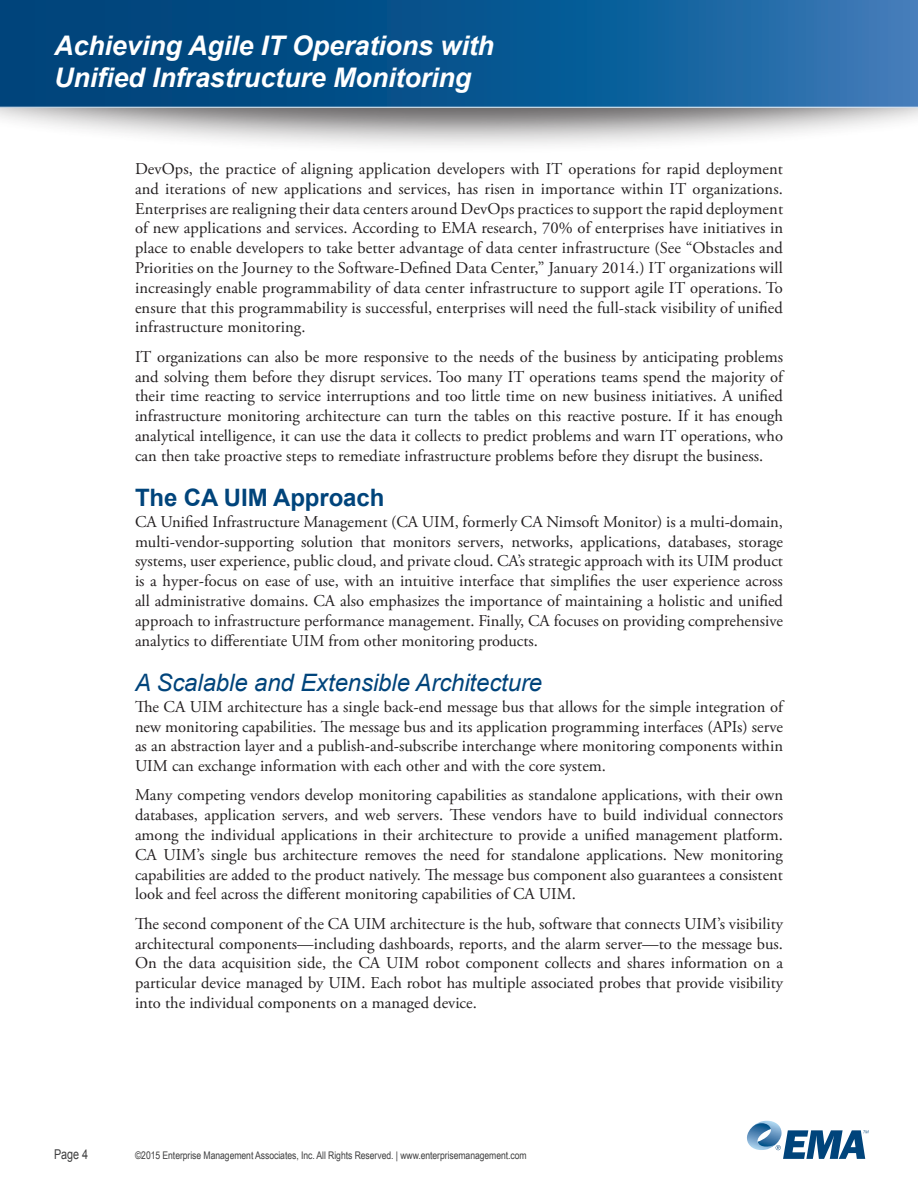
<style>
.page{position:relative;width:918px;height:1188px;background:#fff}
.page>*{position:absolute;margin:0;border:0;box-sizing:border-box;transform-origin:0 0}
.t1{font:italic 700 27px/32.4px "Arial";letter-spacing:-.005em;color:#fff}
.Heading_1{font:italic 24px "Arial";letter-spacing:-.005em;color:#00447b}
.Heading_1-2{font:700 24px "Arial";letter-spacing:-.005em;color:#00447b}
.t2{font:16.5px/19.8px "Adobe Garamond Pro";color:#231f20;text-align:justify}
.t3{font:13.5px "Arial";color:#3e3e3f;scale:.8 1}
.t4{font:10.5px "Arial Narrow";letter-spacing:-.005em;color:#3e3e3f}
</style>
<div class="page">
<div style="left:0;top:0;width:918px;height:155px;background:#231f20;opacity:.75"></div>
<svg style="left:0;top:0;width:918px;height:108px"></svg>
<svg style="left:747px;top:1121px;width:122px;height:38px"></svg>
<h1 class="t1" style="left:54px;top:30px;width:442px">Achieving Agile IT Operations with<br>Unified Infrastructure Monitoring</h1>
<p class="t2" style="left:135px;top:160px;width:650px">DevOps, the practice of aligning application developers with IT operations for rapid deployment and iterations of new applications and services, has risen in importance within IT organizations.<br>Enterprises are realigning their data centers around DevOps practices to support the rapid deployment of new applications and services. According to EMA research, 70% of enterprises have initiatives in place to enable developers to take better advantage of data center infrastructure (See “Obstacles and Priorities on the Journey to the Software-Defined Data Center,” January 2014.) IT organizations will increasingly enable programmability of data center infrastructure to support agile IT operations. To ensure that this programmability is successful, enterprises will need the full-stack visibility of unified infrastructure monitoring.</p>
<p class="t2" style="left:135px;top:347px;width:650px">IT organizations can also be more responsive to the needs of the business by anticipating problems and solving them before they disrupt services. Too many IT operations teams spend the majority of their time reacting to service interruptions and too little time on new business initiatives. A unified infrastructure monitoring architecture can turn the tables on this reactive posture. If it has enough analytical intelligence, it can use the data it collects to predict problems and warn IT operations, who can then take proactive steps to remediate infrastructure problems before they disrupt the business.</p>
<p class="Heading_1-2" style="left:135px;top:481px;width:251px">The CA UIM Approach</p>
<p class="t2" style="left:135px;top:512px;width:650px">CA Unified Infrastructure Management (CA UIM, formerly CA Nimsoft Monitor) is a multi-domain, multi-vendor-supporting solution that monitors servers, networks, applications, databases, storage systems, user experience, public cloud, and private cloud. CA’s strategic approach with its UIM product is a hyper-focus on ease of use, with an intuitive interface that simplifies the user experience across all administrative domains. CA also emphasizes the importance of maintaining a holistic and unified approach to infrastructure performance management. Finally, CA focuses on providing comprehensive analytics to differentiate UIM from other monitoring products.</p>
<p class="Heading_1" style="left:135px;top:667px;width:409px">A Scalable and Extensible Architecture</p>
<p class="t2" style="left:135px;top:697px;width:650px">The CA UIM architecture has a single back-end message bus that allows for the simple integration of new monitoring capabilities. The message bus and its application programming interfaces (APIs) serve as an abstraction layer and a publish-and-subscribe interchange where monitoring components within UIM can exchange information with each other and with the core system.</p>
<p class="t2" style="left:135px;top:786px;width:650px">Many competing vendors develop monitoring capabilities as standalone applications, with their own databases, application servers, and web servers. These vendors have to build individual connectors among the individual applications in their architecture to provide a unified management platform.<br>CA UIM’s single bus architecture removes the need for standalone applications. New monitoring capabilities are added to the product natively. The message bus component also guarantees a consistent look and feel across the different monitoring capabilities of CA UIM.</p>
<p class="t2" style="left:135px;top:914px;width:650px">The second component of the CA UIM architecture is the hub, software that connects UIM’s visibility architectural components—including dashboards, reports, and the alarm server—to the message bus.<br>On the data acquisition side, the CA UIM robot component collects and shares information on a particular device managed by UIM. Each robot has multiple associated probes that provide visibility into the individual components on a managed device.</p>
<p class="t3" style="left:54px;top:1145px;width:44px">Page 4</p>
<p class="t4" style="left:135px;top:1147px;width:393px">©2015 Enterprise Management Associates, Inc. All Rights Reserved. | www.enterprisemanagement.com</p>
</div>
